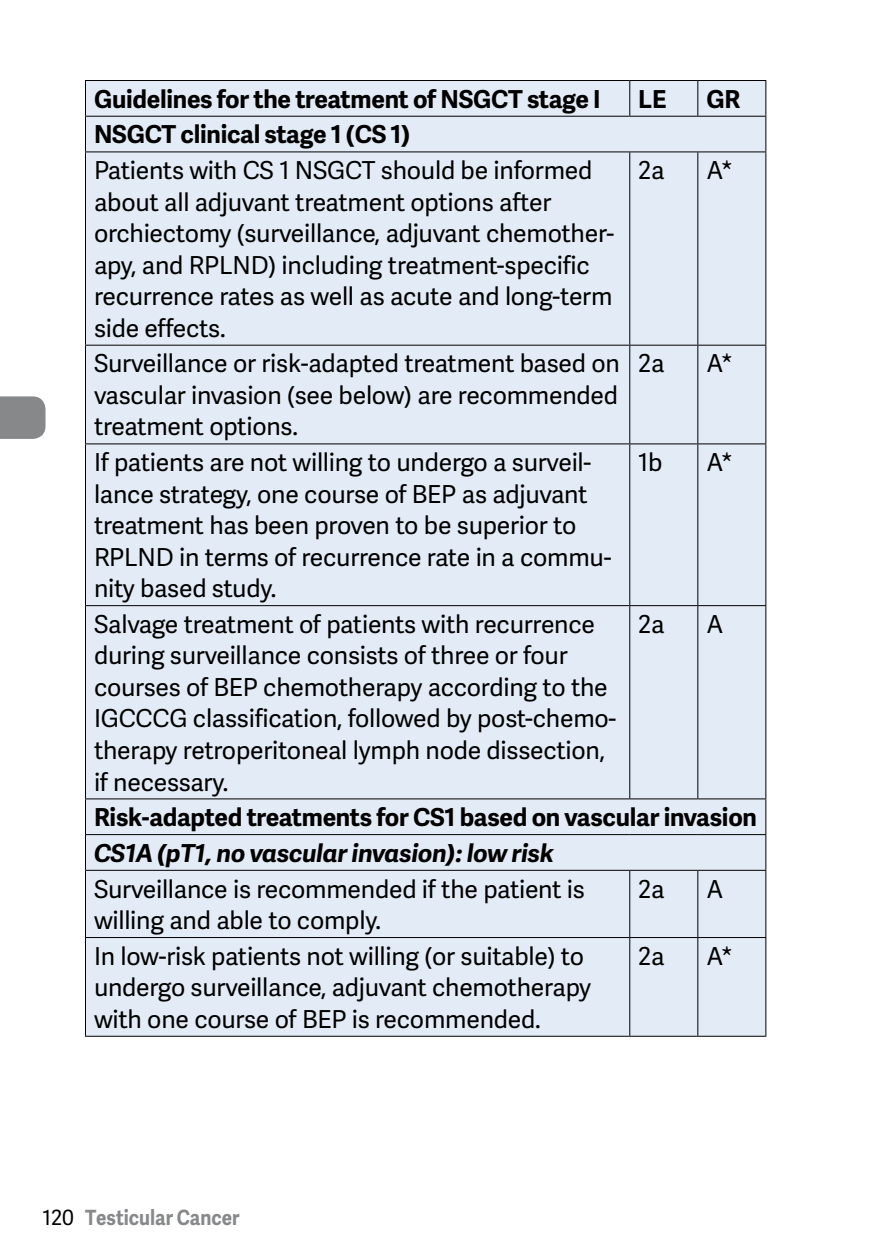
<style>
.page{position:relative;width:893px;height:1259px;background:#fff}
.page>*{position:absolute;margin:0;border:0;box-sizing:border-box;transform-origin:0 0}
.t1{font:24.6px/31.5px "Adelle Sans";letter-spacing:-.01em;color:#000}
.t2{font:700 24.6px "Adelle Sans";letter-spacing:-.01em;color:#000}
.t3{font:italic 700 24.6px "Adelle Sans";letter-spacing:-.01em;color:#000}
.t4{font:700 21px "Adelle Sans";color:#87888a;scale:.9 1}
.s1{font-weight:400;color:#000}
</style>
<div class="page">
<svg style="left:0;top:396px;width:46px;height:43px;background:#8d8e90"></svg>
<div style="left:86px;top:81px;width:679px;height:954px;background:#e3ecf6"></div>
<hr style="left:629px;top:81px;width:1px;height:35px;background:#000">
<hr style="left:697px;top:81px;width:1px;height:35px;background:#000">
<hr style="left:629px;top:152px;width:1px;height:193px;background:#000">
<hr style="left:697px;top:152px;width:1px;height:193px;background:#000">
<hr style="left:85px;top:345px;width:545px;height:1px;background:#000">
<hr style="left:630px;top:345px;width:68px;height:1px;background:#000">
<hr style="left:629px;top:346px;width:1px;height:97px;background:#000">
<hr style="left:698px;top:345px;width:68px;height:1px;background:#000">
<hr style="left:697px;top:346px;width:1px;height:97px;background:#000">
<hr style="left:85px;top:443px;width:545px;height:1px;background:#000">
<hr style="left:630px;top:443px;width:68px;height:1px;background:#000">
<hr style="left:629px;top:444px;width:1px;height:161px;background:#000">
<hr style="left:698px;top:443px;width:68px;height:1px;background:#000">
<hr style="left:697px;top:444px;width:1px;height:161px;background:#000">
<hr style="left:85px;top:605px;width:545px;height:1px;background:#000">
<hr style="left:630px;top:605px;width:68px;height:1px;background:#000">
<hr style="left:629px;top:606px;width:1px;height:192px;background:#000">
<hr style="left:698px;top:605px;width:68px;height:1px;background:#000">
<hr style="left:697px;top:606px;width:1px;height:192px;background:#000">
<hr style="left:629px;top:870px;width:1px;height:67px;background:#000">
<hr style="left:697px;top:870px;width:1px;height:67px;background:#000">
<hr style="left:85px;top:937px;width:545px;height:1px;background:#000">
<hr style="left:630px;top:937px;width:68px;height:1px;background:#000">
<hr style="left:629px;top:938px;width:1px;height:97px;background:#000">
<hr style="left:698px;top:937px;width:68px;height:1px;background:#000">
<hr style="left:697px;top:938px;width:1px;height:97px;background:#000">
<hr style="left:85px;top:80px;width:545px;height:1px;background:#000">
<hr style="left:85px;top:81px;width:1px;height:35px;background:#000">
<hr style="left:630px;top:80px;width:68px;height:1px;background:#000">
<hr style="left:698px;top:80px;width:68px;height:1px;background:#000">
<hr style="left:765px;top:81px;width:1px;height:35px;background:#000">
<hr style="left:85px;top:152px;width:1px;height:193px;background:#000">
<hr style="left:765px;top:152px;width:1px;height:193px;background:#000">
<hr style="left:85px;top:346px;width:1px;height:97px;background:#000">
<hr style="left:765px;top:346px;width:1px;height:97px;background:#000">
<hr style="left:85px;top:444px;width:1px;height:161px;background:#000">
<hr style="left:765px;top:444px;width:1px;height:161px;background:#000">
<hr style="left:85px;top:606px;width:1px;height:192px;background:#000">
<hr style="left:765px;top:606px;width:1px;height:192px;background:#000">
<hr style="left:85px;top:870px;width:1px;height:67px;background:#000">
<hr style="left:765px;top:870px;width:1px;height:67px;background:#000">
<hr style="left:85px;top:938px;width:1px;height:97px;background:#000">
<hr style="left:765px;top:938px;width:1px;height:97px;background:#000">
<hr style="left:85px;top:116px;width:545px;height:1px;background:#000">
<hr style="left:85px;top:117px;width:1px;height:34px;background:#000">
<hr style="left:630px;top:116px;width:68px;height:1px;background:#000">
<hr style="left:698px;top:116px;width:68px;height:1px;background:#000">
<hr style="left:765px;top:117px;width:1px;height:34px;background:#000">
<hr style="left:85px;top:151px;width:545px;height:1px;background:#000">
<hr style="left:630px;top:151px;width:68px;height:1px;background:#000">
<hr style="left:698px;top:151px;width:68px;height:1px;background:#000">
<hr style="left:85px;top:798px;width:545px;height:1px;background:#000">
<hr style="left:85px;top:799px;width:1px;height:35px;background:#000">
<hr style="left:630px;top:798px;width:68px;height:1px;background:#000">
<hr style="left:698px;top:798px;width:68px;height:1px;background:#000">
<hr style="left:765px;top:799px;width:1px;height:35px;background:#000">
<hr style="left:85px;top:834px;width:545px;height:1px;background:#000">
<hr style="left:85px;top:835px;width:1px;height:35px;background:#000">
<hr style="left:630px;top:834px;width:68px;height:1px;background:#000">
<hr style="left:698px;top:834px;width:68px;height:1px;background:#000">
<hr style="left:765px;top:835px;width:1px;height:35px;background:#000">
<hr style="left:85px;top:870px;width:545px;height:1px;background:#000">
<hr style="left:630px;top:870px;width:68px;height:1px;background:#000">
<hr style="left:698px;top:870px;width:68px;height:1px;background:#000">
<hr style="left:85px;top:1035px;width:545px;height:1px;background:#000">
<hr style="left:630px;top:1035px;width:68px;height:1px;background:#000">
<hr style="left:698px;top:1035px;width:68px;height:1px;background:#000">
<p class="t2" style="left:94px;top:81px;width:508px">Guidelines for the treatment of NSGCT stage I</p>
<p class="t2" style="left:638px;top:81px;width:30px">LE</p>
<p class="t2" style="left:706px;top:81px;width:35px">GR</p>
<p class="t2" style="left:94px;top:117px;width:318px">NSGCT clinical stage 1 (CS 1)</p>
<p class="t1" style="left:94px;top:154px;width:522px">Patients with CS 1 NSGCT should be informed about all adjuvant treatment options after orchiectomy (surveillance, adjuvant chemother&shy;apy, and RPLND) including treatment-specific recurrence rates as well as acute and long-term side effects.</p>
<p class="t1" style="left:638px;top:154px;width:28px">2a</p>
<p class="t1" style="left:706px;top:154px;width:28px">A*</p>
<p class="t1" style="left:94px;top:347px;width:527px;text-align:justify">Surveillance or risk-adapted treatment based on vascular invasion (see below) are recommended treatment options.</p>
<p class="t1" style="left:638px;top:347px;width:28px">2a</p>
<p class="t1" style="left:706px;top:347px;width:28px">A*</p>
<p class="t1" style="left:94px;top:446px;width:519px">If patients are not willing to undergo a surveil&shy;lance strategy, one course of BEP as adjuvant treatment has been proven to be superior to RPLND in terms of recurrence rate in a commu&shy;nity based study.</p>
<p class="t1" style="left:638px;top:446px;width:26px">1b</p>
<p class="t1" style="left:706px;top:446px;width:28px">A*</p>
<p class="t1" style="left:94px;top:607px;width:524px">Salvage treatment of patients with recurrence during surveillance consists of three or four courses of BEP chemotherapy according to the IGCCCG classification, followed by post-chemo&shy;therapy retroperitoneal lymph node dissection, if necessary.</p>
<p class="t1" style="left:638px;top:607px;width:28px">2a</p>
<p class="t1" style="left:706px;top:607px;width:19px">A</p>
<p class="t2" style="left:94px;top:799px;width:665px">Risk-adapted treatments for CS1 based on vascular invasion</p>
<p class="t3" style="left:94px;top:836px;width:461px">CS1A (pT1, no vascular invasion): low risk</p>
<p class="t1" style="left:94px;top:872px;width:492px">Surveillance is recommended if the patient is willing and able to comply.</p>
<p class="t1" style="left:638px;top:872px;width:28px">2a</p>
<p class="t1" style="left:706px;top:872px;width:19px">A</p>
<p class="t1" style="left:94px;top:939px;width:499px">In low-risk patients not willing (or suitable) to undergo surveillance, adjuvant chemotherapy with one course of BEP is recommended.</p>
<p class="t1" style="left:638px;top:939px;width:28px">2a</p>
<p class="t1" style="left:706px;top:939px;width:28px">A*</p>
<p class="t4" style="left:43px;top:1202px;width:220px"><span class="s1">120</span> Testicular Cancer</p>
</div>
